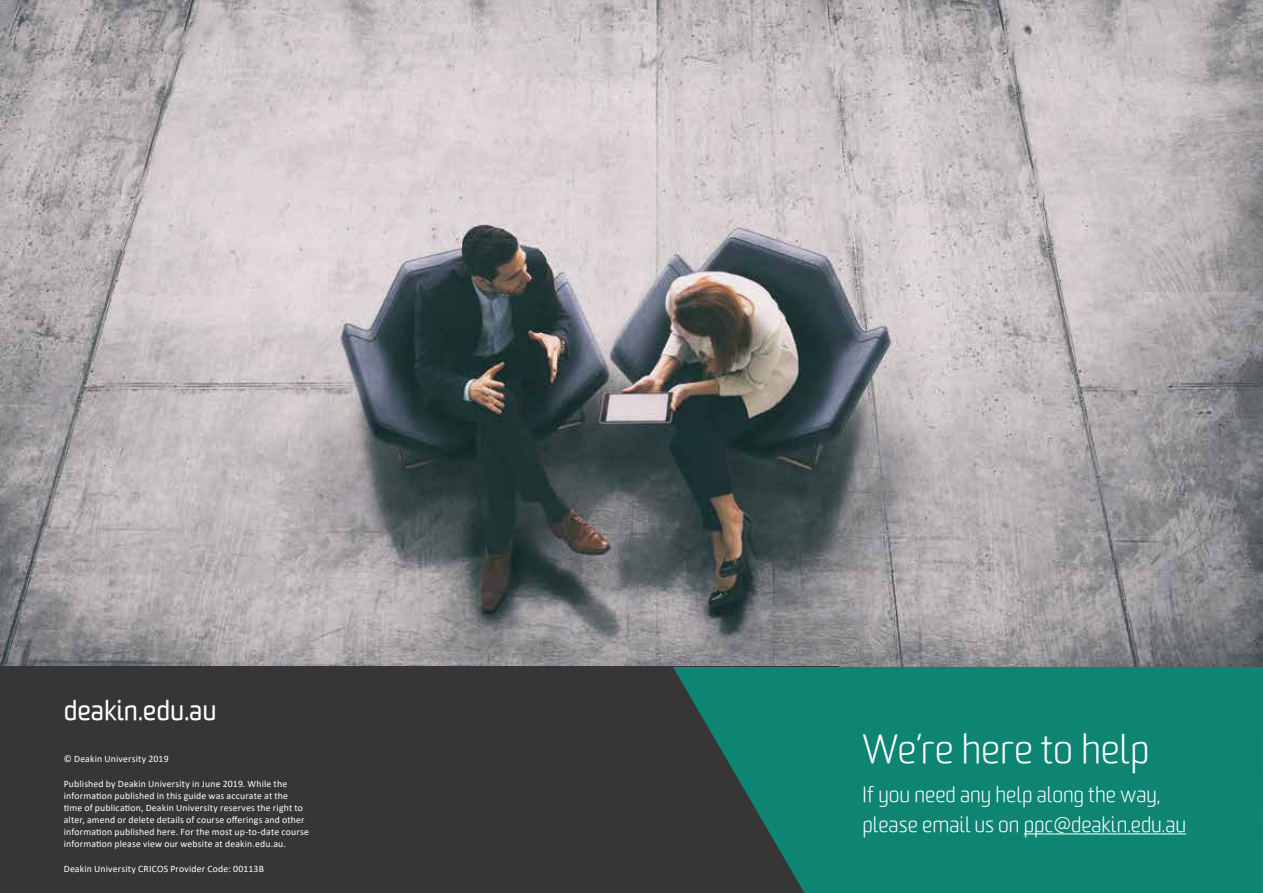
<style>
.page{position:relative;width:1263px;height:893px;background:#fff}
.page>*{position:absolute;margin:0;border:0;box-sizing:border-box;transform-origin:0 0}
.t1{font:300 39px "Worldly";letter-spacing:-.005em;color:#fff}
.t2{font:27px "Worldly";color:#fff}
.t3{font:300 21px/30px "Worldly";letter-spacing:-.005em;color:#fff}
.t4{font:9.75px/12px "Calibri";letter-spacing:.015em;color:#fff}
</style>
<div class="page">
<img style="left:0;top:0;width:1263px;height:667px">
<div style="left:0;top:667px;width:838px;height:226px;background:#363636"></div>
<svg style="left:673px;top:667px;width:590px;height:226px;fill:#0d8572"></svg>
<hr style="left:1024px;top:833px;width:162px;height:1px;background:#fff">
<h2 class="t2" style="left:64px;top:694px;width:154px">deakin.edu.au</h2>
<p class="t4" style="left:64px;top:753px;width:106px">© Deakin University 2019</p>
<p class="t4" style="left:64px;top:777px;width:247px">Published by Deakin University in June 2019. While the information published in this guide was accurate at the time of publication, Deakin University reserves the right to alter, amend or delete details of course offerings and other information published here. For the most up-to-date course information please view our website at deakin.edu.au.</p>
<p class="t4" style="left:64px;top:862px;width:202px">Deakin University CRICOS Provider Code: 00113B</p>
<h1 class="t1" style="left:863px;top:727px;width:288px">We’re here to help</h1>
<h3 class="t3" style="left:863px;top:780px;width:325px">If you need any help along the way, please email us on ppc@deakin.edu.au</h3>
</div>
